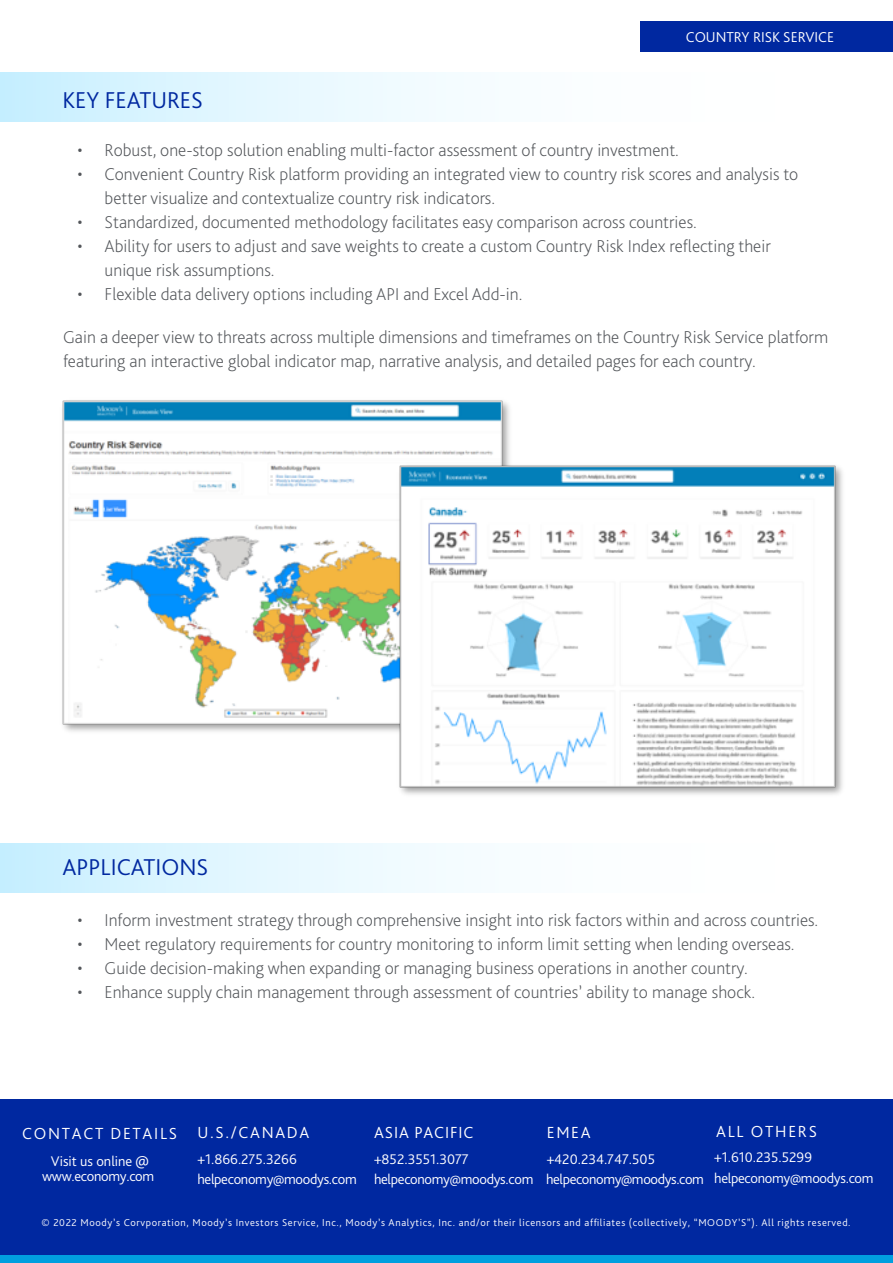
<style>
.page{position:relative;width:893px;height:1263px;background:#fff}
.page>*{position:absolute;margin:0;border:0;box-sizing:border-box;transform-origin:0 0}
.t1{font:300 24px "Bliss Pro";color:#0028a0}
.t2{font:200 18px/24px "Bliss Pro";color:#53565a}
.t3{font:300 16.8px "Bliss Pro";letter-spacing:.1em;color:#fff}
.t4{font:300 16.8px "Bliss Pro";letter-spacing:.05em;color:#fff}
.t5{font:300 15px "Bliss Pro";color:#fff}
.t6{font:300 14.55px/19.8px "Bliss Pro";letter-spacing:-.02em;color:#fff}
.t7{font:300 14.55px "Bliss Pro";letter-spacing:-.02em;color:#fdffff}
.t8{font:300 14.55px "Bliss Pro";color:#fff}
.t9{font:300 10.5px "Bliss Pro";letter-spacing:.06em;color:#fff}
.s1{font-size:17.55px}
</style>
<div class="page">
<div style="left:1px;top:73px;width:892px;height:49px;background:linear-gradient(to right,#d1f2ff,#fff)"></div>
<div style="left:1px;top:843px;width:892px;height:49px;background:linear-gradient(to right,#d1f2ff,#fff)"></div>
<div style="left:0;top:1100px;width:892px;height:162px;background:#0028a0"></div>
<div style="left:0;top:1255px;width:893px;height:8px;background:#009fdf"></div>
<div style="left:640px;top:22px;width:253px;height:30px;background:#0028a0"></div>
<img style="left:62px;top:400px;width:448px;height:332px">
<img style="left:397px;top:462px;width:446px;height:333px">
<h1 class="t1" style="left:62px;top:85px;width:142px">KEY FEATURES</h1>
<p class="t5" style="left:686px;top:28px;width:150px">COUNTRY RISK SERVICE</p>
<p class="t2" style="left:78px;top:138px;width:603px">• Robust, one-stop solution enabling multi-factor assessment of country investment.</p>
<p class="t2" style="left:105px;top:162px;width:695px;text-indent:-27px">• Convenient Country Risk platform providing an integrated view to country risk scores and analysis to better visualize and contextualize country risk indicators.</p>
<p class="t2" style="left:78px;top:210px;width:621px">• Standardized, documented methodology facilitates easy comparison across countries.</p>
<p class="t2" style="left:105px;top:234px;width:668px;text-indent:-27px">• Ability for users to adjust and save weights to create a custom Country Risk Index reflecting their unique risk assumptions.</p>
<p class="t2" style="left:78px;top:282px;width:446px">• Flexible data delivery options including API and Excel Add-in.</p>
<p class="t2" style="left:63px;top:325px;width:767px">Gain a deeper view to threats across multiple dimensions and timeframes on the Country Risk Service platform featuring an interactive global indicator map, narrative analysis, and detailed pages for each country.</p>
<h1 class="t1" style="left:62px;top:852px;width:148px">APPLICATIONS</h1>
<p class="t2" style="left:78px;top:908px;width:742px">• Inform investment strategy through comprehensive insight into risk factors within and across countries.</p>
<p class="t2" style="left:78px;top:932px;width:718px">• Meet regulatory requirements for country monitoring to inform limit setting when lending overseas.</p>
<p class="t2" style="left:78px;top:956px;width:672px">• Guide decision-making when expanding or managing business operations in another country.</p>
<p class="t2" style="left:78px;top:980px;width:679px">• Enhance supply chain management through assessment of countries’ ability to manage shock.</p>
<p class="t3" style="left:22px;top:1122px;width:289px">CONTACT DETAILS U.S./CANADA</p>
<p class="t6" style="left:197px;top:1149px;width:161px">+1.866.275.3266 helpeconomy@moodys.com</p>
<p class="t6" style="left:42px;top:1153px;width:114px;line-height:15px;text-align:center">Visit us online <span class="s1">@ </span>www.economy.com</p>
<p class="t4" style="left:374px;top:1122px;width:101px">ASIA PACIFIC</p>
<p class="t6" style="left:374px;top:1149px;width:161px">+852.3551.3077 helpeconomy@moodys.com</p>
<p class="t3" style="left:547px;top:1122px;width:45px">EMEA</p>
<p class="t6" style="left:546px;top:1149px;width:159px">+420.234.747.505 helpeconomy@moodys.com</p>
<p class="t3" style="left:716px;top:1121px;width:102px">ALL OTHERS</p>
<p class="t8" style="left:714px;top:1148px;width:99px">+1.610.235.5299</p>
<p class="t7" style="left:714px;top:1169px;width:161px">helpeconomy@moodys.com</p>
<p class="t9" style="left:42px;top:1216px;width:811px">© 2022 Moody’s Corvporation, Moody’s Investors Service, Inc., Moody’s Analytics, Inc. and/or their licensors and affiliates (collectively, “MOODY’S”). All rights reserved.</p>
</div>
